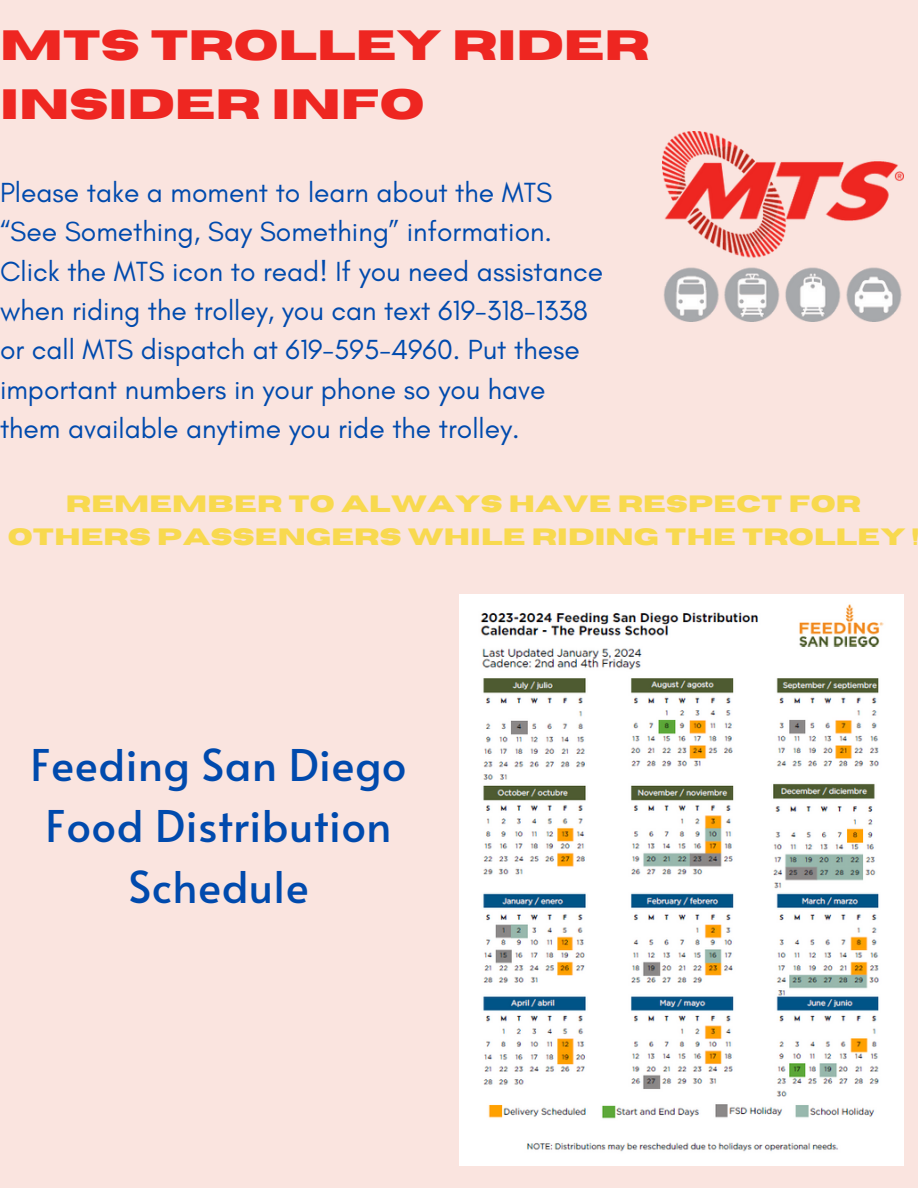
<style>
.page{position:relative;width:918px;height:1188px;background:#fae4df}
.page>*{position:absolute;margin:0;border:0;box-sizing:border-box;transform-origin:0 0}
.t1{font:43.65px/60.8px "Alata";letter-spacing:.01em;color:#004aad;text-align:center}
.t2{font:700 42.3px/58.5px "Horizon";color:#ee2621}
.t3{font:28.2px/39.3px "Glacial Indifference";color:#004aad}
.t4{font:700 23.55px/32.7px "Horizon";letter-spacing:.01em;color:#f8d94f;text-align:center}
</style>
<div class="page">
<img style="left:459px;top:594px;width:445px;height:572px">
<img style="left:663px;top:131px;width:241px;height:190px">
<h2 class="t2" style="left:0;top:18px;width:651px">MTS TROLLEY RIDER<br>INSIDER INFO</h2>
<p class="t3" style="left:0;top:172px;width:605px">Please take a moment to learn about the MTS “See Something, Say Something” information.<br>Click the MTS icon to read! If you need assistance when riding the trolley, you can text 619-318-1338 or call MTS dispatch at 619-595-4960. Put these important numbers in your phone so you have them available anytime you ride the trolley.</p>
<p class="t4" style="left:8px;top:488px;width:913px">REMEMBER TO ALWAYS HAVE RESPECT FOR<br>OTHERS PASSENGERS WHILE RIDING THE TROLLEY !</p>
<h1 class="t1" style="left:31px;top:733px;width:378px">Feeding San Diego<br>Food Distribution<br>Schedule</h1>
</div>
